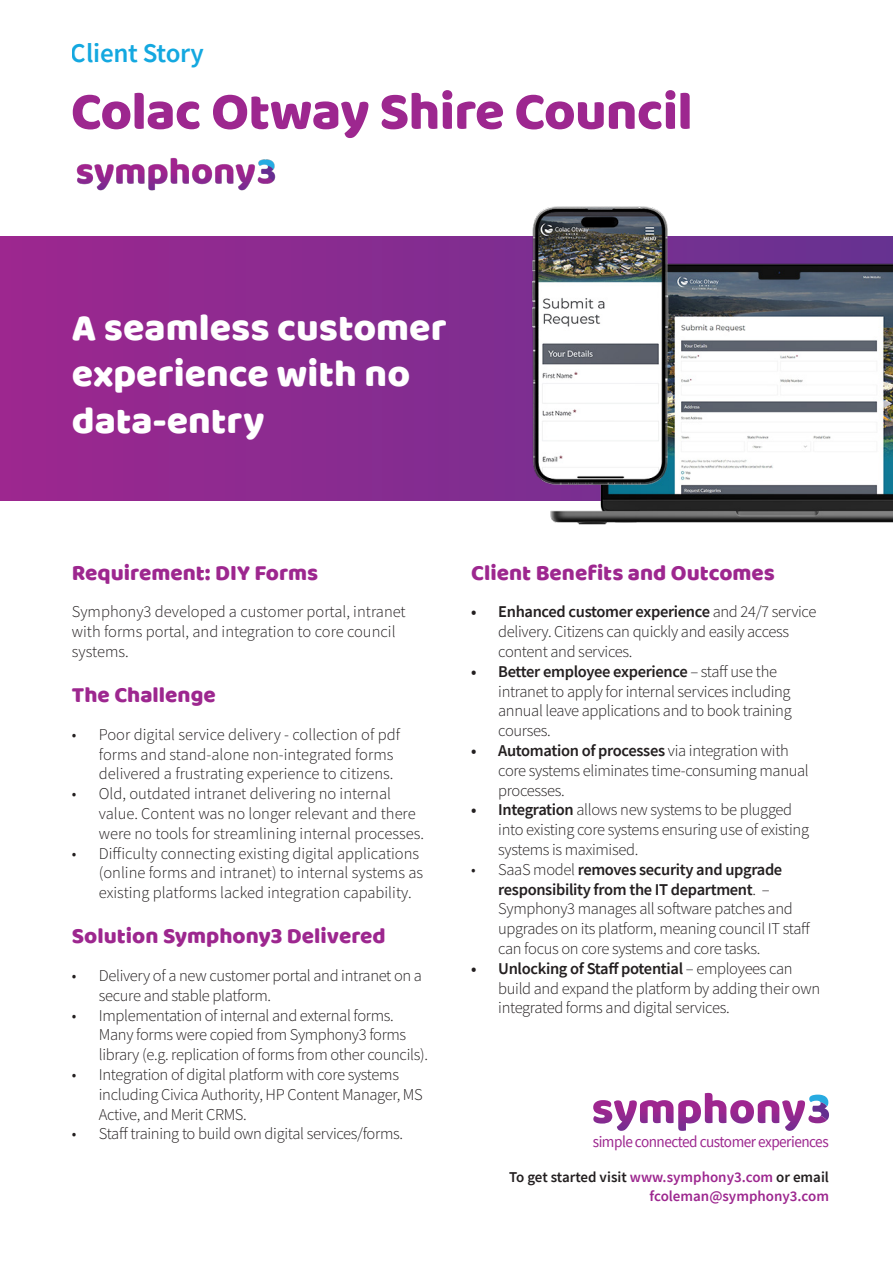
<style>
.page{position:relative;width:893px;height:1263px;background:#fff}
.page>*{position:absolute;margin:0;border:0;box-sizing:border-box;transform-origin:0 0}
.t1{font:54px "Baloo Bhaina";letter-spacing:-.01em;color:#9d278f}
.t2{font:39px/46.8px "Baloo Bhaina";color:#fff}
.t3{font:600 27px "Source Sans Pro";letter-spacing:-.01em;color:#14a8e0}
.t4{font:22.5px "Baloo Bhaina";color:#9d278f}
.t5{font:300 16.5px/19.8px "Source Sans Pro";letter-spacing:-.02em;color:#231f20}
.t6{font:300 16.5px/19.8px "Source Sans Pro";color:#231f20}
.t7{font:16.2px "Source Sans Pro";letter-spacing:-.035em;color:#9d278f;scale:.94 1}
.t8{font:600 15px/19.5px "Source Sans Pro";color:#9d278f;text-align:right}
.s1{font-weight:600}
.s2{color:#231f20}
</style>
<div class="page">
<svg style="left:0;top:237px;width:526px;height:264px;background:#8d2a8f"></svg>
<img style="left:76px;top:157px;width:200px;height:34px">
<svg style="left:593px;top:1093px;width:236px;height:38px"></svg>
<img style="left:526px;top:206px;width:367px;height:319px">
<h3 class="t3" style="left:71px;top:35px;width:134px">Client Story</h3>
<h1 class="t1" style="left:71px;top:78px;width:623px">Colac Otway Shire Council</h1>
<p class="t2" style="left:72px;top:303px;width:376px">A seamless customer experience with no data-entry</p>
<p class="t4" style="left:72px;top:559px;width:248px">Requirement: DIY Forms</p>
<p class="t6" style="left:72px;top:602px;width:335px">Symphony3 developed a customer portal, intranet with forms portal, and integration to core council systems.</p>
<p class="t4" style="left:72px;top:681px;width:145px">The Challenge</p>
<p class="t6" style="left:99px;top:724px;width:303px;text-indent:-27px">• Poor digital service delivery - collection of pdf forms and stand-alone non-integrated forms delivered a frustrating experience to citizens.</p>
<p class="t6" style="left:99px;top:784px;width:327px;text-indent:-27px">• Old, outdated intranet delivering no internal value. Content was no longer relevant and there were no tools for streamlining internal processes.</p>
<p class="t6" style="left:99px;top:843px;width:326px;text-indent:-27px">• Difficulty connecting existing digital applications (online forms and intranet) to internal systems as existing platforms lacked integration capability.</p>
<p class="t4" style="left:72px;top:922px;width:315px">Solution Symphony3 Delivered</p>
<p class="t5" style="left:99px;top:966px;width:325px;text-indent:-27px">• Delivery of a new customer portal and intranet on a secure and stable platform.</p>
<p class="t5" style="left:99px;top:1005px;width:331px;text-indent:-27px">• Implementation of internal and external forms.<br>Many forms were copied from Symphony3 forms library (e.g. replication of forms from other councils).</p>
<p class="t5" style="left:99px;top:1065px;width:326px;text-indent:-27px">• Integration of digital platform with core systems including Civica Authority, HP Content Manager, MS<br>Active, and Merit CRMS.</p>
<p class="t5" style="left:72px;top:1124px;width:333px">• Staff training to build own digital services/forms.</p>
<p class="t4" style="left:471px;top:559px;width:305px">Client Benefits and Outcomes</p>
<p class="t5" style="left:498px;top:602px;width:320px;text-indent:-27px"><span class="s1">• Enhanced customer experience</span> and 24/7 service delivery. Citizens can quickly and easily access content and services.</p>
<p class="t5" style="left:498px;top:661px;width:295px;text-indent:-27px"><span class="s1">• Better employee experience</span> – staff use the intranet to apply for internal services including annual leave applications and to book training courses.</p>
<p class="t5" style="left:498px;top:741px;width:312px;text-indent:-27px"><span class="s1">• Automation of processes</span> via integration with core systems eliminates time-consuming manual processes.</p>
<p class="t5" style="left:498px;top:800px;width:312px;text-indent:-27px"><span class="s1">• Integration</span> allows new systems to be plugged into existing core systems ensuring use of existing systems is maximised.</p>
<p class="t5" style="left:498px;top:859px;width:313px;text-indent:-27px">• SaaS model <span class="s1">removes security and upgrade responsibility from the IT department</span>. – Symphony3 manages all software patches and upgrades on its platform, meaning council IT staff can focus on core systems and core tasks.</p>
<p class="t5" style="left:498px;top:958px;width:323px;text-indent:-27px"><span class="s1">• Unlocking of Staff potential</span> – employees can build and expand the platform by adding their own integrated forms and digital services.</p>
<p class="t7" style="left:593px;top:1131px;width:252px">simple connected customer experiences</p>
<p class="t8" style="left:509px;top:1167px;width:321px"><span class="s2">To get started visit</span> www.symphony3.com <span class="s2">or email </span>fcoleman@symphony3.com</p>
</div>
